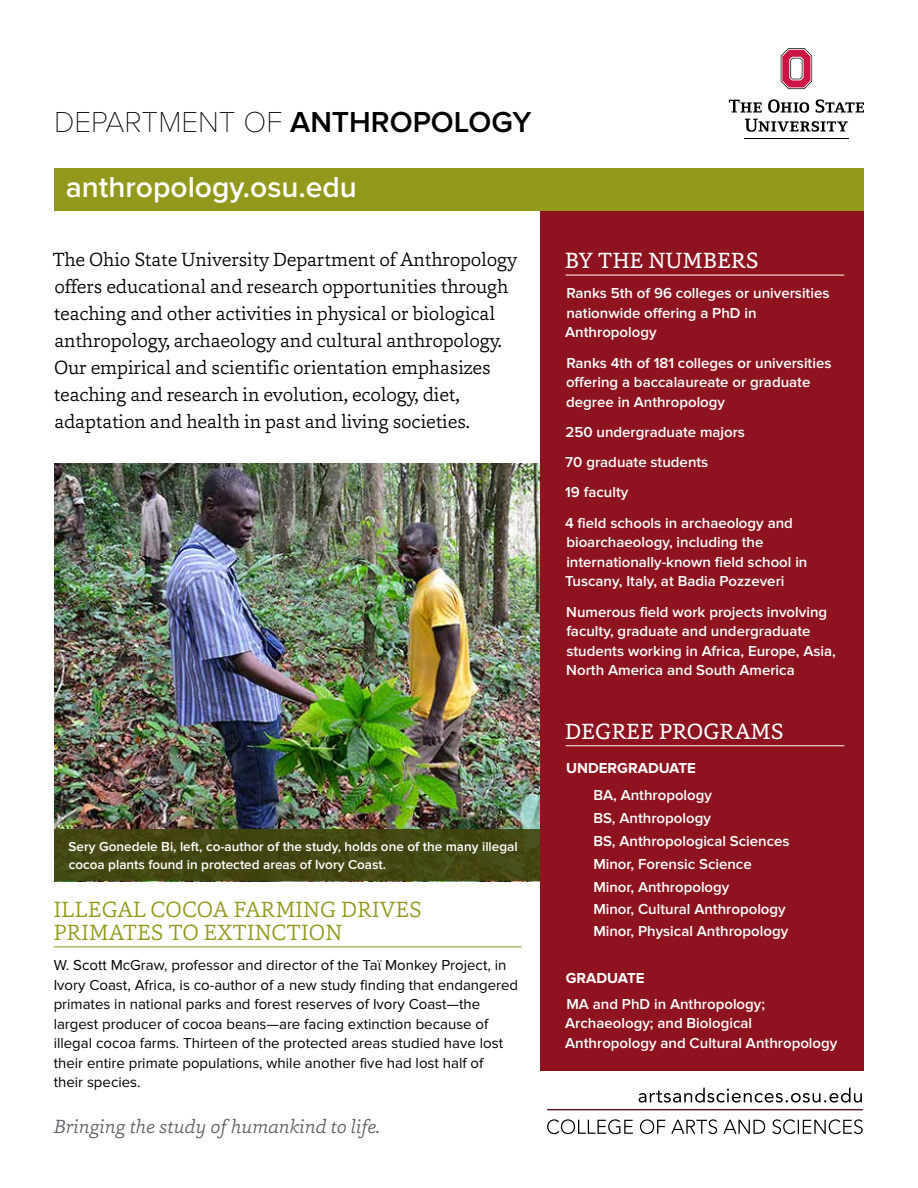
<style>
.page{position:relative;width:918px;height:1188px;background:#fff}
.page>*{position:absolute;margin:0;border:0;box-sizing:border-box;transform-origin:0 0}
.t1{font:100 30px "Proxima Nova T";color:#000}
.t2{font:600 30px "Proxima Nova";color:#fff}
.t3{font:300 22.5px/22.5px "Capita";letter-spacing:.005em;color:#92981b}
.t4{font:22.5px "Capita";letter-spacing:.01em;color:#fff}
.t5{font:300 19.5px/27px "Capita";letter-spacing:-.01em;color:#000}
.t6{font:italic 300 19.5px "Capita";letter-spacing:-.01em;color:#5e6367}
.t7{font:600 15px/19.5px "Proxima Nova";color:#fff}
.t8{font:15px/19.5px "Proxima Nova";color:#000}
.t9{font:700 15px "Proxima Nova";color:#fff}
.t10{font:600 13.5px/18px "Proxima Nova";color:#fff}
.s1{font-family:"Proxima Nova";font-weight:600}
</style>
<div class="page">
<div style="left:540px;top:181px;width:324px;height:890px;background:#8e131e"></div>
<div style="left:54px;top:168px;width:810px;height:43px;background:#92981b"></div>
<svg style="left:729px;top:100px;width:33px;height:13px"></svg>
<svg style="left:768px;top:99px;width:41px;height:14px"></svg>
<svg style="left:816px;top:99px;width:48px;height:14px"></svg>
<svg style="left:745px;top:119px;width:103px;height:13px"></svg>
<svg style="left:781px;top:48px;width:31px;height:41px"></svg>
<hr style="left:744px;top:139px;width:105px;height:1px;background:#000">
<img style="left:54px;top:463px;width:486px;height:366px">
<hr style="left:566px;top:275px;width:278px;height:1px;background:#fff">
<hr style="left:566px;top:745px;width:278px;height:1px;background:#fff">
<div style="left:54px;top:829px;width:486px;height:52px;background:#434612"></div>
<hr style="left:54px;top:946px;width:468px;height:1px;background:#92981b">
<svg style="left:547px;top:1119px;width:316px;height:15px"></svg>
<hr style="left:547px;top:1109px;width:316px;height:1px;background:#5c1d27">
<svg style="left:639px;top:1088px;width:223px;height:15px"></svg>
<h1 class="t1" style="left:54px;top:105px;width:479px">DEPARTMENT OF <span class="s1">ANTHROPOLOGY</span></h1>
<h1 class="t2" style="left:66px;top:170px;width:292px">anthropology.osu.edu</h1>
<p class="t5" style="left:53px;top:245px;width:466px">The Ohio State University Department of Anthropology offers educational and research opportunities through teaching and other activities in physical or biological anthropology, archaeology and cultural anthropology.<br>Our empirical and scientific orientation emphasizes teaching and research in evolution, ecology, diet, adaptation and health in past and living societies.</p>
<p class="t10" style="left:69px;top:838px;width:451px">Sery Gonedele Bi, left, co-author of the study, holds one of the many illegal cocoa plants found in protected areas of Ivory Coast.</p>
<h2 class="t3" style="left:54px;top:898px;width:369px">ILLEGAL COCOA FARMING DRIVES<br>PRIMATES TO EXTINCTION</h2>
<p class="t8" style="left:54px;top:955px;width:466px">W. Scott McGraw, professor and director of the Taϊ Monkey Project, in Ivory Coast, Africa, is co-author of a new study finding that endangered primates in national parks and forest reserves of Ivory Coast—the largest producer of cocoa beans—are facing extinction because of illegal cocoa farms. Thirteen of the protected areas studied have lost their entire primate populations, while another five had lost half of<br>their species.</p>
<h3 class="t6" style="left:54px;top:1113px;width:328px">Bringing the study of humankind to life.</h3>
<h2 class="t4" style="left:565px;top:245px;width:195px">BY THE NUMBERS</h2>
<p class="t7" style="left:565px;top:284px;width:266px">Ranks 5th of 96 colleges or universities nationwide offering a PhD in<br>Anthropology</p>
<p class="t7" style="left:566px;top:353px;width:267px">Ranks 4th of 181 colleges or universities offering a baccalaureate or graduate degree in Anthropology</p>
<p class="t7" style="left:565px;top:417px;width:229px;line-height:30.3px">250 undergraduate majors<br>70 graduate students<br>19 faculty<br>4 field schools in archaeology and</p>
<p class="t7" style="left:565px;top:533px;width:244px">bioarchaeology, including the internationally-known field school in<br>Tuscany, Italy, at Badia Pozzeveri</p>
<p class="t7" style="left:566px;top:602px;width:271px">Numerous field work projects involving faculty, graduate and undergraduate students working in Africa, Europe, Asia, North America and South America</p>
<h2 class="t4" style="left:565px;top:716px;width:220px">DEGREE PROGRAMS</h2>
<p class="t9" style="left:566px;top:759px;width:131px">UNDERGRADUATE</p>
<p class="t7" style="left:593px;top:784px;width:198px;line-height:22.8px">BA, Anthropology<br>BS, Anthropology<br>BS, Anthropological Sciences<br>Minor, Forensic Science<br>Minor, Anthropology<br>Minor, Cultural Anthropology</p>
<p class="t7" style="left:593px;top:921px;width:196px">Minor, Physical Anthropology</p>
<p class="t9" style="left:566px;top:969px;width:80px">GRADUATE</p>
<p class="t7" style="left:565px;top:994px;width:274px">MA and PhD in Anthropology;<br>Archaeology; and Biological<br>Anthropology and Cultural Anthropology</p>
</div>
